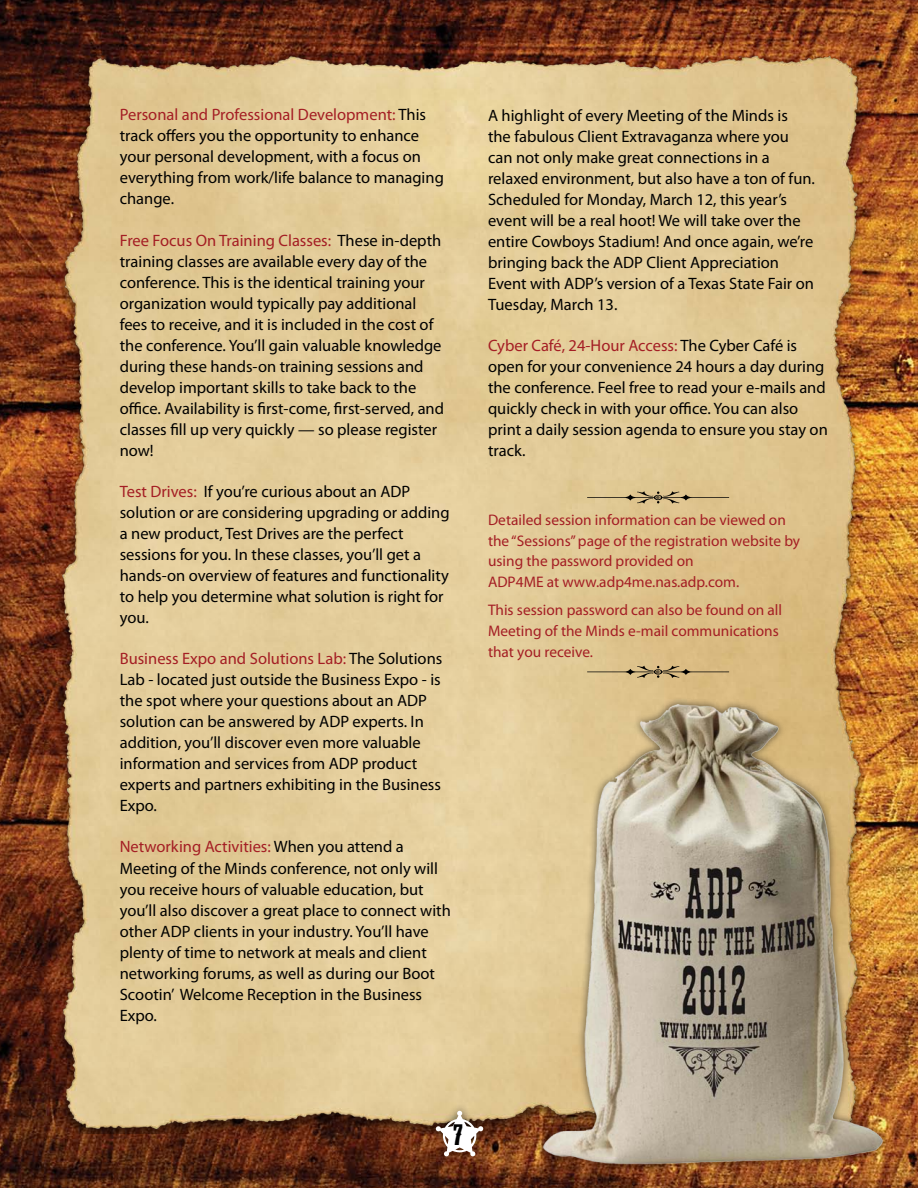
<style>
.page{position:relative;width:918px;height:1188px;background:#fff}
.page>*{position:absolute;margin:0;border:0;box-sizing:border-box;transform-origin:0 0}
.t1{font:35.85px "IFCINSANERODEO";color:#000}
.t2{font:16.5px/21px "Myriad Pro";color:#000}
.t3{font:15.3px/21px "Myriad Pro";color:#a41e24}
.s1{color:#a41e24}
</style>
<div class="page">
<img style="left:0;top:0;width:918px;height:1188px">
<img style="left:54px;top:54px;width:810px;height:1080px">
<img style="left:538px;top:685px;width:352px;height:503px">
<div style="left:428px;top:1103px;width:63px;height:61px;background:#000;opacity:.6"></div>
<svg style="left:436px;top:1111px;width:47px;height:45px"></svg>
<svg style="left:587px;top:491px;width:142px;height:13px;background:#c1ab7c"></svg>
<svg style="left:587px;top:666px;width:142px;height:12px;background:#bda474"></svg>
<p class="t2" style="left:120px;top:104px;width:326px"><span class="s1">Personal and Professional Development:</span> This track offers you the opportunity to enhance your personal development, with a focus on everything from work/life balance to managing change.</p>
<p class="t2" style="left:120px;top:229px;width:326px"><span class="s1">Free Focus On Training Classes:</span> These in-depth training classes are available every day of the conference. This is the identical training your organization would typically pay additional fees to receive, and it is included in the cost of the conference. You’ll gain valuable knowledge during these hands-on training sessions and develop important skills to take back to the office. Availability is first-come, first-served, and classes fill up very quickly — so please register now!</p>
<p class="t2" style="left:120px;top:481px;width:331px"><span class="s1">Test Drives:</span> If you’re curious about an ADP solution or are considering upgrading or adding a new product, Test Drives are the perfect sessions for you. In these classes, you’ll get a hands-on overview of features and functionality to help you determine what solution is right for you.</p>
<p class="t2" style="left:120px;top:648px;width:324px"><span class="s1">Business Expo and Solutions Lab:</span> The Solutions Lab - located just outside the Business Expo - is the spot where your questions about an ADP solution can be answered by ADP experts. In addition, you’ll discover even more valuable information and services from ADP product experts and partners exhibiting in the Business Expo.</p>
<p class="t2" style="left:120px;top:836px;width:333px"><span class="s1">Networking Activities:</span> When you attend a Meeting of the Minds conference, not only will you receive hours of valuable education, but you’ll also discover a great place to connect with other ADP clients in your industry. You’ll have plenty of time to network at meals and client networking forums, as well as during our Boot Scootin’ Welcome Reception in the Business Expo.</p>
<p class="t2" style="left:488px;top:104px;width:328px">A highlight of every Meeting of the Minds is<br>the fabulous Client Extravaganza where you can not only make great connections in a relaxed environment, but also have a ton of fun.<br>Scheduled for Monday, March 12, this year’s event will be a real hoot! We will take over the entire Cowboys Stadium! And once again, we’re bringing back the ADP Client Appreciation Event with ADP’s version of a Texas State Fair on Tuesday, March 13.</p>
<p class="t2" style="left:488px;top:335px;width:341px"><span class="s1">Cyber Café, 24-Hour Access:</span> The Cyber Café is open for your convenience 24 hours a day during the conference. Feel free to read your e-mails and quickly check in with your office. You can also print a daily session agenda to ensure you stay on track.</p>
<p class="t3" style="left:488px;top:509px;width:314px">Detailed session information can be viewed on the “Sessions” page of the registration website by using the password provided on<br>ADP4ME at www.adp4me.nas.adp.com.</p>
<p class="t3" style="left:488px;top:599px;width:296px">This session password can also be found on all<br>Meeting of the Minds e-mail communications that you receive.</p>
<h1 class="t1" style="left:454px;top:1120px;width:11px">7</h1>
</div>
